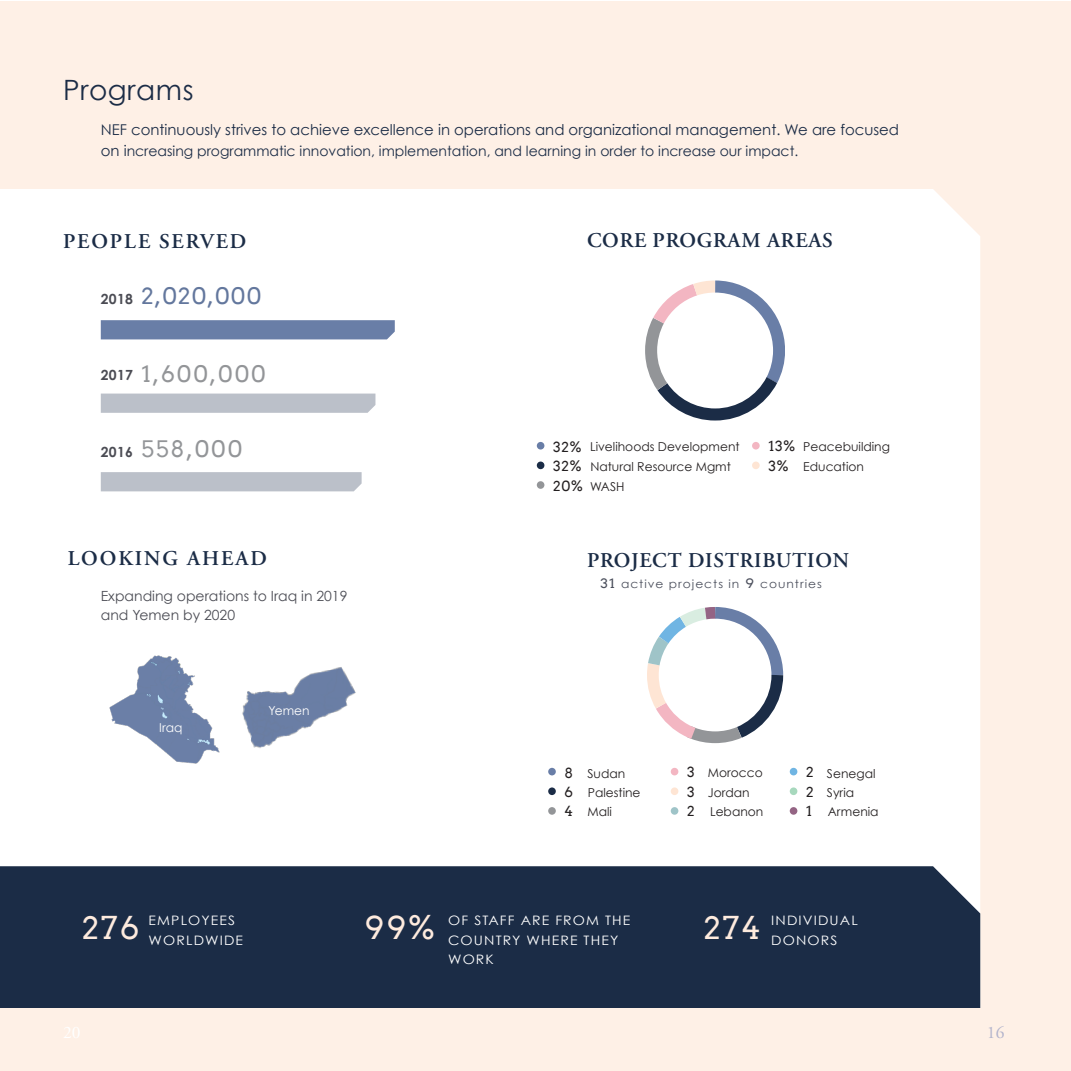
<style>
.page{position:relative;width:1071px;height:1071px;background:#fff}
.page>*{position:absolute;margin:0;border:0;box-sizing:border-box;transform-origin:0 0}
.Paragraph_Style_3{font:31.5px "Arvo";letter-spacing:.07em;color:#feebde}
.t1{font:28px "Century Gothic";letter-spacing:.02em;color:#1b2c46}
.Paragraph_Style_3-2{font:22.75px "Arvo";letter-spacing:.08em;color:#939598}
.Paragraph_Style_3-3{font:22.75px "Arvo";letter-spacing:.05em;color:#63779d}
.Paragraph_Style_4{font:600 21px "Adobe Garamond Pro";letter-spacing:.035em;color:#1b2c46}
.Paragraph_Style_4-2{font:600 21px "Adobe Garamond Pro";letter-spacing:.095em;color:#1b2c46}
.t2{font:17.5px "Adobe Garamond Pro";color:#fff}
.t3{font:17.5px "Adobe Garamond Pro";color:#b3b4cc}
.Paragraph_Style_3-4{font:14.88px "Century Gothic";color:#1b2c46}
.Paragraph_Style_3-5{font:14px "Century Gothic";color:#1b2c46}
.Paragraph_Style_3-6{font:14px/19.2px "Century Gothic";color:#4b4c54}
.Paragraph_Style_3-7{font:14px "Arvo";letter-spacing:.05em;color:#231f20}
.Paragraph_Style_3-8{font:700 14px "Century Gothic";letter-spacing:.02em;color:#4b4c54}
.Paragraph_Style_3-9{font:12.95px/19.2px "Century Gothic";letter-spacing:.08em;color:#fff;scale:1.08 1}
.Paragraph_Style_3-10{font:12.25px "Century Gothic";color:#231f20}
.Paragraph_Style_3-11{font:12.25px "Century Gothic";color:#fff}
.Paragraph_Style_3-12{font:11.38px "Century Gothic";letter-spacing:.08em;color:#4c505d;scale:1.08 1}
.s1{font-size:14.88px}
.s2{font-family:"Arvo";font-size:12.95px}
</style>
<div class="page">
<div style="left:0;top:1px;width:1071px;height:1070px;background:#fef0e6"></div>
<div style="left:0;top:189px;width:980px;height:677px;background:#fff"></div>
<div style="left:0;top:866px;width:980px;height:142px;background:#1b2c46"></div>
<div style="left:101px;top:320px;width:294px;height:19px;background:#697ea7"></div>
<div style="left:101px;top:394px;width:274px;height:19px;background:#bbc0c9"></div>
<div style="left:101px;top:472px;width:261px;height:19px;background:#bbc0c9"></div>
<svg style="left:646px;top:279px;width:138px;height:143px;background:#dbdce2"></svg>
<div style="left:537px;top:442px;width:7px;height:8px;background:#697ea7;border-radius:50%"></div>
<div style="left:537px;top:462px;width:7px;height:7px;background:#1b2c46;border-radius:50%"></div>
<div style="left:537px;top:481px;width:7px;height:8px;background:#939598;border-radius:50%"></div>
<div style="left:752px;top:442px;width:8px;height:8px;background:#f3b6c2;border-radius:50%"></div>
<div style="left:752px;top:462px;width:8px;height:7px;background:#fee5d4;border-radius:50%"></div>
<svg style="left:646px;top:605px;width:138px;height:140px;background:#e3e5e9"></svg>
<div style="left:548px;top:768px;width:8px;height:7px;background:#697ea7;border-radius:50%"></div>
<div style="left:548px;top:787px;width:8px;height:8px;background:#1b2c46;border-radius:50%"></div>
<div style="left:548px;top:807px;width:8px;height:8px;background:#939598;border-radius:50%"></div>
<div style="left:671px;top:768px;width:7px;height:7px;background:#f3b6c2;border-radius:50%"></div>
<div style="left:671px;top:787px;width:7px;height:8px;background:#fee5d4;border-radius:50%"></div>
<div style="left:671px;top:807px;width:7px;height:8px;background:#9fc4c8;border-radius:50%"></div>
<div style="left:790px;top:768px;width:7px;height:7px;background:#70b5e3;border-radius:50%"></div>
<div style="left:790px;top:787px;width:7px;height:8px;background:#a7d8bd;border-radius:50%"></div>
<div style="left:790px;top:807px;width:7px;height:8px;background:#946484;border-radius:50%"></div>
<img style="left:105px;top:652px;width:118px;height:120px">
<img style="left:233px;top:660px;width:132px;height:100px">
<p class="t1" style="left:63px;top:72px;width:132px">Programs</p>
<p class="Paragraph_Style_3-4" style="left:101px;top:120px;width:800px">NEF continuously strives to achieve excellence in operations and organizational management. We are focused</p>
<p class="Paragraph_Style_3-5" style="left:101px;top:142px;width:699px"><span class="s1">on i</span>ncreasing programmatic innovation, implementation, and learning in order to increase our impact.</p>
<p class="Paragraph_Style_4-2" style="left:63px;top:229px;width:185px">PEOPLE SERVED</p>
<p class="Paragraph_Style_4" style="left:587px;top:228px;width:247px">CORE PROGRAM AREAS</p>
<p class="Paragraph_Style_3-8" style="left:101px;top:290px;width:34px">2018</p>
<p class="Paragraph_Style_3-3" style="left:142px;top:282px;width:122px">2,020,000</p>
<p class="Paragraph_Style_3-8" style="left:101px;top:366px;width:34px">2017</p>
<p class="Paragraph_Style_3-2" style="left:142px;top:361px;width:126px">1,600,000</p>
<p class="Paragraph_Style_3-8" style="left:101px;top:443px;width:34px">2016</p>
<p class="Paragraph_Style_3-2" style="left:142px;top:435px;width:103px">558,000</p>
<p class="Paragraph_Style_4-2" style="left:68px;top:546px;width:200px">LOOKING AHEAD</p>
<p class="Paragraph_Style_3-6" style="left:101px;top:586px;width:248px">Expanding operations to Iraq in 2019 and Yemen by 2020</p>
<p class="Paragraph_Style_3-11" style="left:159px;top:720px;width:25px">Iraq</p>
<p class="Paragraph_Style_3-11" style="left:269px;top:703px;width:43px">Yemen</p>
<p class="Paragraph_Style_3-7" style="left:553px;top:438px;width:30px">32%</p>
<p class="Paragraph_Style_3-7" style="left:553px;top:457px;width:30px">32%</p>
<p class="Paragraph_Style_3-7" style="left:553px;top:477px;width:31px">20%</p>
<p class="Paragraph_Style_3-10" style="left:590px;top:440px;width:151px">Livelihoods Development</p>
<p class="Paragraph_Style_3-10" style="left:590px;top:459px;width:142px">Natural Resource Mgmt</p>
<p class="Paragraph_Style_3-10" style="left:590px;top:479px;width:36px">WASH</p>
<p class="Paragraph_Style_3-7" style="left:769px;top:438px;width:28px">13%</p>
<p class="Paragraph_Style_3-7" style="left:769px;top:458px;width:22px">3%</p>
<p class="Paragraph_Style_3-10" style="left:803px;top:439px;width:88px">Peacebuilding</p>
<p class="Paragraph_Style_3-10" style="left:803px;top:459px;width:62px">Education</p>
<p class="Paragraph_Style_4" style="left:587px;top:548px;width:264px">PROJECT DISTRIBUTION</p>
<p class="Paragraph_Style_3-12" style="left:600px;top:577px;width:207px"><span class="s2">31</span> active projects in <span class="s2">9</span> countries</p>
<p class="Paragraph_Style_3-7" style="left:565px;top:764px;width:10px">8</p>
<p class="Paragraph_Style_3-7" style="left:565px;top:783px;width:10px">6</p>
<p class="Paragraph_Style_3-7" style="left:565px;top:803px;width:10px">4</p>
<p class="Paragraph_Style_3-10" style="left:587px;top:766px;width:39px">Sudan</p>
<p class="Paragraph_Style_3-10" style="left:588px;top:785px;width:54px">Palestine</p>
<p class="Paragraph_Style_3-10" style="left:587px;top:805px;width:26px">Mali</p>
<p class="Paragraph_Style_3-7" style="left:687px;top:764px;width:9px">3</p>
<p class="Paragraph_Style_3-7" style="left:687px;top:784px;width:9px">3</p>
<p class="Paragraph_Style_3-10" style="left:708px;top:765px;width:56px">Morocco</p>
<p class="Paragraph_Style_3-10" style="left:708px;top:785px;width:43px">Jordan</p>
<p class="Paragraph_Style_3-7" style="left:806px;top:764px;width:9px">2</p>
<p class="Paragraph_Style_3-7" style="left:806px;top:784px;width:9px">2</p>
<p class="Paragraph_Style_3-10" style="left:827px;top:766px;width:50px">Senegal</p>
<p class="Paragraph_Style_3-10" style="left:827px;top:785px;width:29px">Syria</p>
<p class="Paragraph_Style_3-7" style="left:687px;top:803px;width:9px">2</p>
<p class="Paragraph_Style_3-10" style="left:710px;top:805px;width:55px">Lebanon</p>
<p class="Paragraph_Style_3-7" style="left:806px;top:803px;width:7px">1</p>
<p class="Paragraph_Style_3-10" style="left:828px;top:805px;width:52px">Armenia</p>
<p class="Paragraph_Style_3" style="left:82px;top:909px;width:59px">276</p>
<p class="Paragraph_Style_3-9" style="left:149px;top:911px;width:82px">EMPLOYEES</p>
<p class="Paragraph_Style_3-9" style="left:149px;top:930px;width:89px">WORLDWIDE</p>
<p class="t2" style="left:63px;top:1022px;width:19px">20</p>
<p class="Paragraph_Style_3" style="left:704px;top:909px;width:59px">274</p>
<p class="Paragraph_Style_3" style="left:365px;top:909px;width:72px">99%</p>
<p class="Paragraph_Style_3-9" style="left:771px;top:911px;width:82px">INDIVIDUAL</p>
<p class="Paragraph_Style_3-9" style="left:448px;top:911px;width:170px">OF STAFF ARE FROM THE<br>COUNTRY WHERE THEY<br>WORK</p>
<p class="Paragraph_Style_3-9" style="left:771px;top:930px;width:63px">DONORS</p>
<p class="t3" style="left:987px;top:1022px;width:19px">16</p>
</div>
